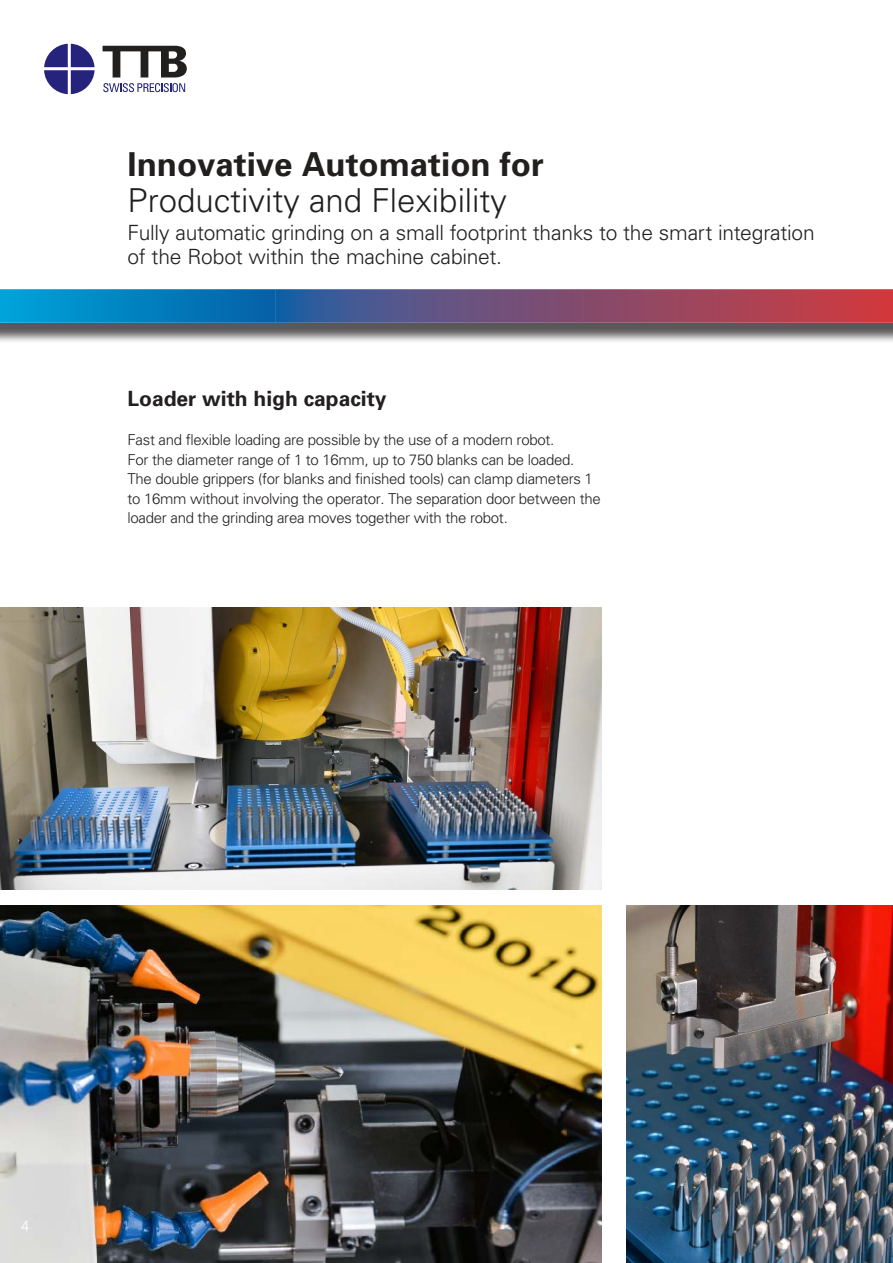
<style>
.page{position:relative;width:893px;height:1263px;background:#fff}
.page>*{position:absolute;margin:0;border:0;box-sizing:border-box;transform-origin:0 0}
.t1{font:300 33px "Univers";color:#221f1f}
.t2{font:700 33px "Univers";color:#221f1f}
.t3{font:300 21px/24px "Univers";letter-spacing:-.01em;color:#221f1f}
.t4{font:700 21px "Univers";color:#221f1f}
.t5{font:300 15px/19.5px "Univers";letter-spacing:-.02em;color:#221f1f}
.t6{font:300 15px "Univers";color:#fff}
</style>
<div class="page">
<div style="left:0;top:294px;width:893px;height:50px;background:#221f1f;opacity:.75"></div>
<img style="left:0;top:289px;width:893px;height:34px">
<img style="left:0;top:608px;width:601px;height:282px">
<img style="left:0;top:905px;width:601px;height:358px">
<img style="left:626px;top:905px;width:267px;height:358px">
<svg style="left:44px;top:44px;width:51px;height:50px"></svg>
<svg style="left:103px;top:46px;width:84px;height:46px"></svg>
<h1 class="t2" style="left:128px;top:152px;width:418px">Innovative Automation for</h1>
<h1 class="t1" style="left:128px;top:188px;width:381px">Productivity and Flexibility</h1>
<h2 class="t3" style="left:128px;top:223px;width:689px">Fully automatic grinding on a small footprint thanks to the smart integration of the Robot within the machine cabinet.</h2>
<h2 class="t4" style="left:128px;top:391px;width:261px">Loader with high capacity</h2>
<p class="t5" style="left:128px;top:431px;width:475px">Fast and flexible loading are possible by the use of a modern robot.<br>For the diameter range of 1 to 16mm, up to 750 blanks can be loaded.<br>The double grippers (for blanks and finished tools) can clamp diameters 1 to 16mm without involving the operator. The separation door between the loader and the grinding area moves together with the robot.</p>
<p class="t6" style="left:21px;top:1220px;width:10px">4</p>
</div>
